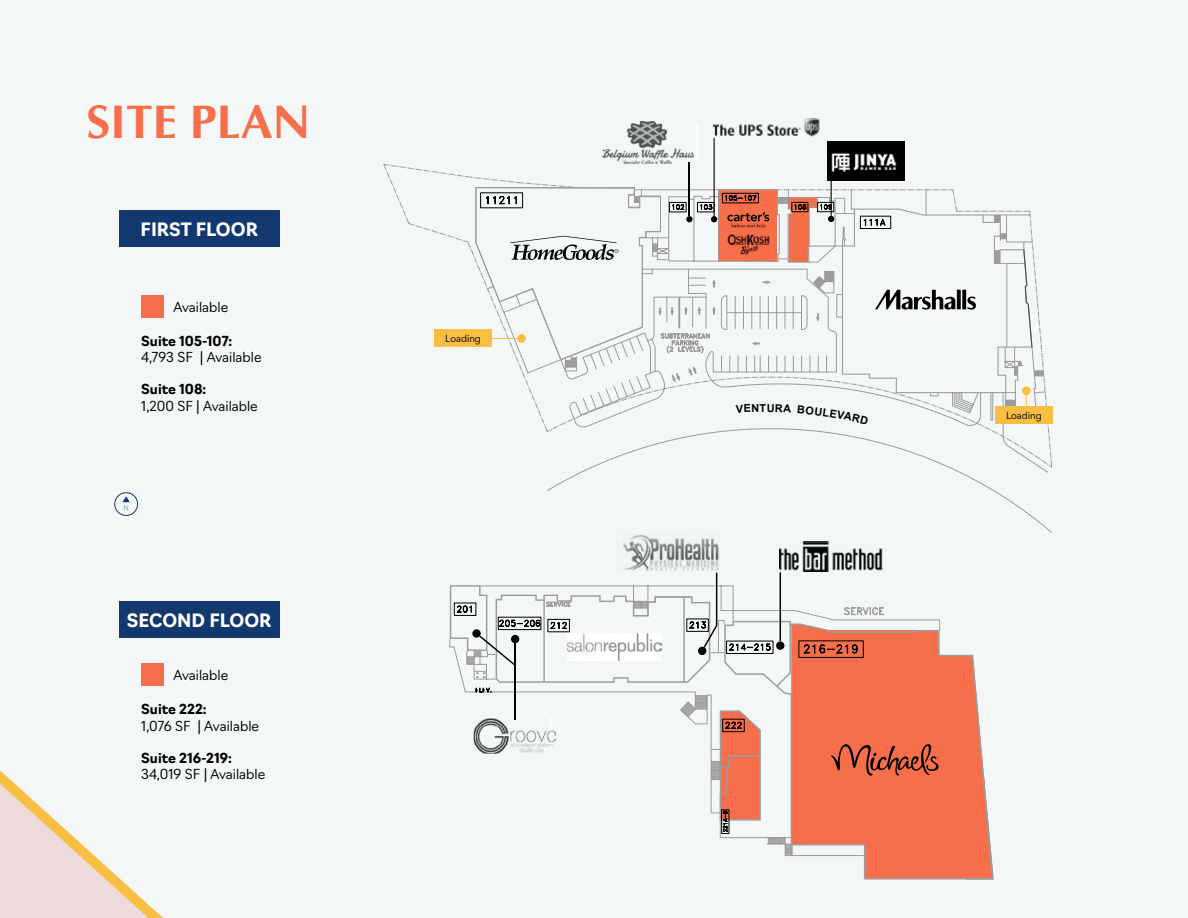
<style>
.page{position:relative;width:1188px;height:918px;background:#f3f7f7}
.page>*{position:absolute;margin:0;border:0;box-sizing:border-box;transform-origin:0 0}
.t1{font:700 48px "Optima";color:#f76e4a}
.t2{font:700 18px "Navigo";color:#fff}
.t3{font:300 13.5px "Navigo";color:#000}
.t4{font:700 13.5px "Navigo";color:#000}
.t5{font:700 10.95px "Arial";color:#000}
.t6{font:300 9.75px "Navigo";color:#000}
</style>
<div class="page">
<svg style="left:114px;top:492px;width:24px;height:24px"></svg>
<div style="left:119px;top:210px;width:161px;height:37px;background:#12386e"></div>
<svg style="left:383px;top:164px;width:669px;height:369px"></svg>
<svg style="left:693px;top:195px;width:340px;height:199px"></svg>
<svg style="left:1000px;top:249px;width:33px;height:99px"></svg>
<hr style="left:831px;top:179px;width:1px;height:37px;background:#000">
<hr style="left:689px;top:162px;width:1px;height:54px;background:#000">
<hr style="left:714px;top:138px;width:1px;height:78px;background:#000">
<svg style="left:875px;top:290px;width:101px;height:20px"></svg>
<img style="left:827px;top:141px;width:77px;height:40px">
<img style="left:697px;top:124px;width:1px;height:36px">
<img style="left:602px;top:122px;width:95px;height:42px">
<img style="left:712px;top:118px;width:108px;height:20px">
<div style="left:141px;top:295px;width:23px;height:22px;background:#f76e4a"></div>
<svg style="left:449px;top:584px;width:545px;height:296px"></svg>
<hr style="left:780px;top:572px;width:1px;height:69px;background:#000">
<div style="left:776px;top:641px;width:8px;height:9px;background:#000;border-radius:50%"></div>
<svg style="left:831px;top:744px;width:108px;height:32px;background:#c15639"></svg>
<img style="left:633px;top:534px;width:15px;height:3px">
<img style="left:779px;top:542px;width:105px;height:30px">
<div style="left:141px;top:663px;width:23px;height:23px;background:#f76e4a"></div>
<div style="left:119px;top:602px;width:161px;height:36px;background:#12386e"></div>
<svg style="left:0;top:770px;width:163px;height:148px"></svg>
<svg style="left:860px;top:216px;width:31px;height:13px"></svg>
<div style="left:435px;top:330px;width:57px;height:17px;background:#fabf42"></div>
<div style="left:1022px;top:386px;width:9px;height:9px;background:#fabf42;border-radius:50%"></div>
<hr style="left:1026px;top:391px;width:1px;height:32px;background:#fabf42">
<div style="left:995px;top:406px;width:57px;height:18px;background:#fabf42"></div>
<svg style="left:475px;top:187px;width:361px;height:174px"></svg>
<svg style="left:798px;top:640px;width:66px;height:18px"></svg>
<svg style="left:844px;top:607px;width:40px;height:9px"></svg>
<svg style="left:453px;top:602px;width:321px;height:232px"></svg>
<svg style="left:720px;top:711px;width:40px;height:109px;background:#e47254"></svg>
<svg style="left:478px;top:537px;width:244px;height:146px"></svg>
<svg style="left:736px;top:404px;width:22px;height:9px"></svg>
<svg style="left:767px;top:404px;width:24px;height:9px"></svg>
<svg style="left:798px;top:405px;width:71px;height:20px"></svg>
<h1 class="t1" style="left:86px;top:96px;width:226px">SITE PLAN</h1>
<h2 class="t2" style="left:141px;top:215px;width:119px">FIRST FLOOR</h2>
<p class="t3" style="left:173px;top:296px;width:56px">Available</p>
<p class="t4" style="left:141px;top:330px;width:93px">Suite 105-107:</p>
<p class="t3" style="left:141px;top:347px;width:122px">4,793 SF | Available</p>
<p class="t4" style="left:141px;top:379px;width:67px">Suite 108:</p>
<p class="t3" style="left:141px;top:395px;width:118px">1,200 SF | Available</p>
<h2 class="t2" style="left:127px;top:606px;width:146px">SECOND FLOOR</h2>
<p class="t3" style="left:173px;top:665px;width:56px">Available</p>
<p class="t4" style="left:141px;top:699px;width:67px">Suite 222:</p>
<p class="t3" style="left:141px;top:715px;width:119px">1,076 SF | Available</p>
<p class="t4" style="left:141px;top:747px;width:92px">Suite 216-219:</p>
<p class="t3" style="left:141px;top:764px;width:126px">34,019 SF | Available</p>
<p class="t6" style="left:445px;top:331px;width:37px">Loading</p>
<p class="t5" style="left:760px;top:400px;width:8px">T</p>
<p class="t6" style="left:1006px;top:407px;width:37px">Loading</p>
</div>
